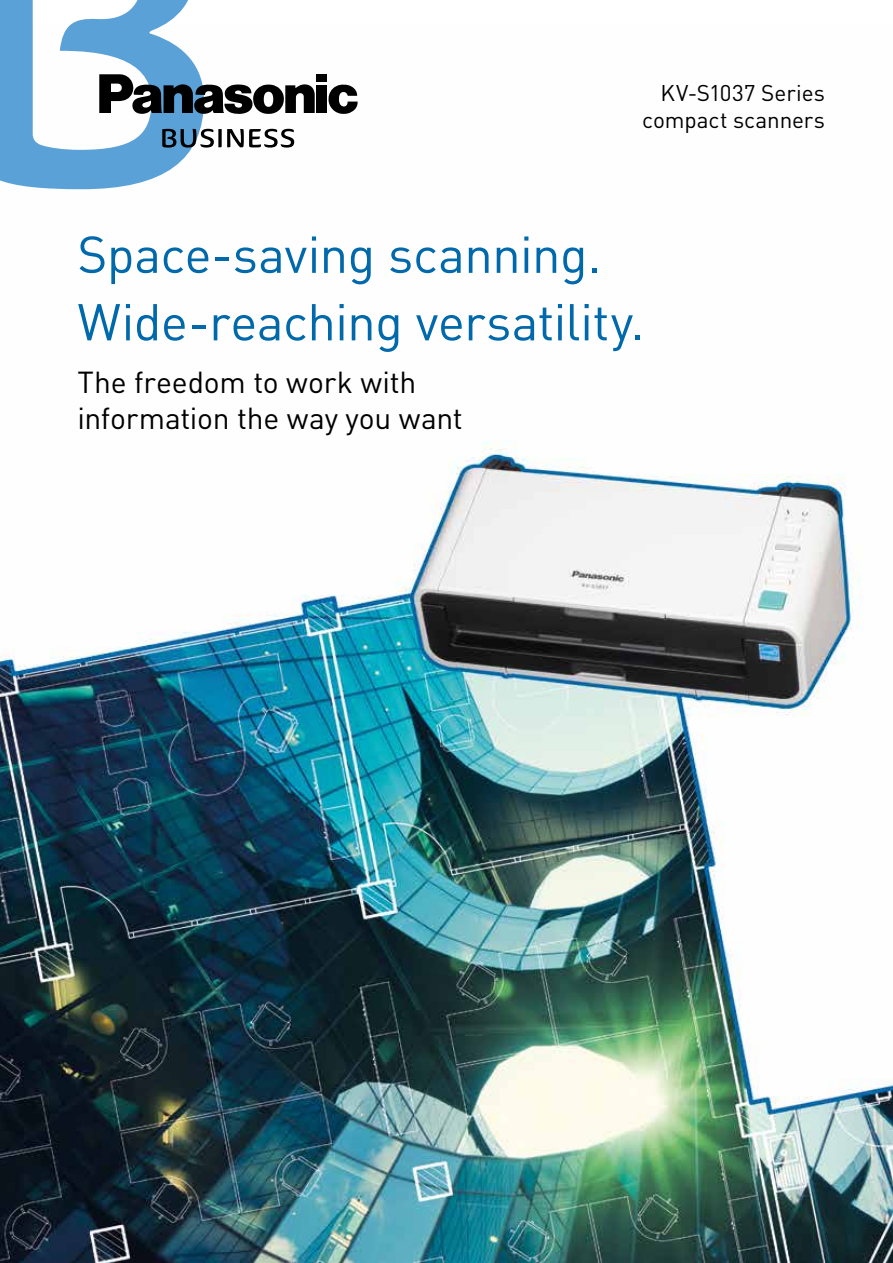
<style>
.page{position:relative;width:893px;height:1263px;background:#fff}
.page>*{position:absolute;margin:0;border:0;box-sizing:border-box;transform-origin:0 0}
.t1{font:51px/67.5px "DIN Pro";letter-spacing:-.01em;color:#0069ab}
.t2{font:30px/36px "DIN Pro";letter-spacing:-.005em;color:#000}
.t3{font:22.5px/27px "DIN Pro";letter-spacing:-.005em;color:#000;text-align:right}
</style>
<div class="page">
<img style="left:0;top:74px;width:893px;height:1189px">
<svg style="left:328px;top:84px;width:30px;height:30px"></svg>
<div style="left:317px;top:74px;width:10px;height:8px;background:#000"></div>
<div style="left:317px;top:85px;width:10px;height:28px;background:#000"></div>
<svg style="left:0;top:0;width:315px;height:189px"></svg>
<p class="t3" style="left:642px;top:77px;width:184px">KV-S1037 Series compact scanners</p>
<p class="t1" style="left:77px;top:216px;width:569px">Space-saving scanning.<br>Wide-reaching versatility.</p>
<p class="t2" style="left:77px;top:361px;width:387px">The freedom to work with information the way you want</p>
</div>
